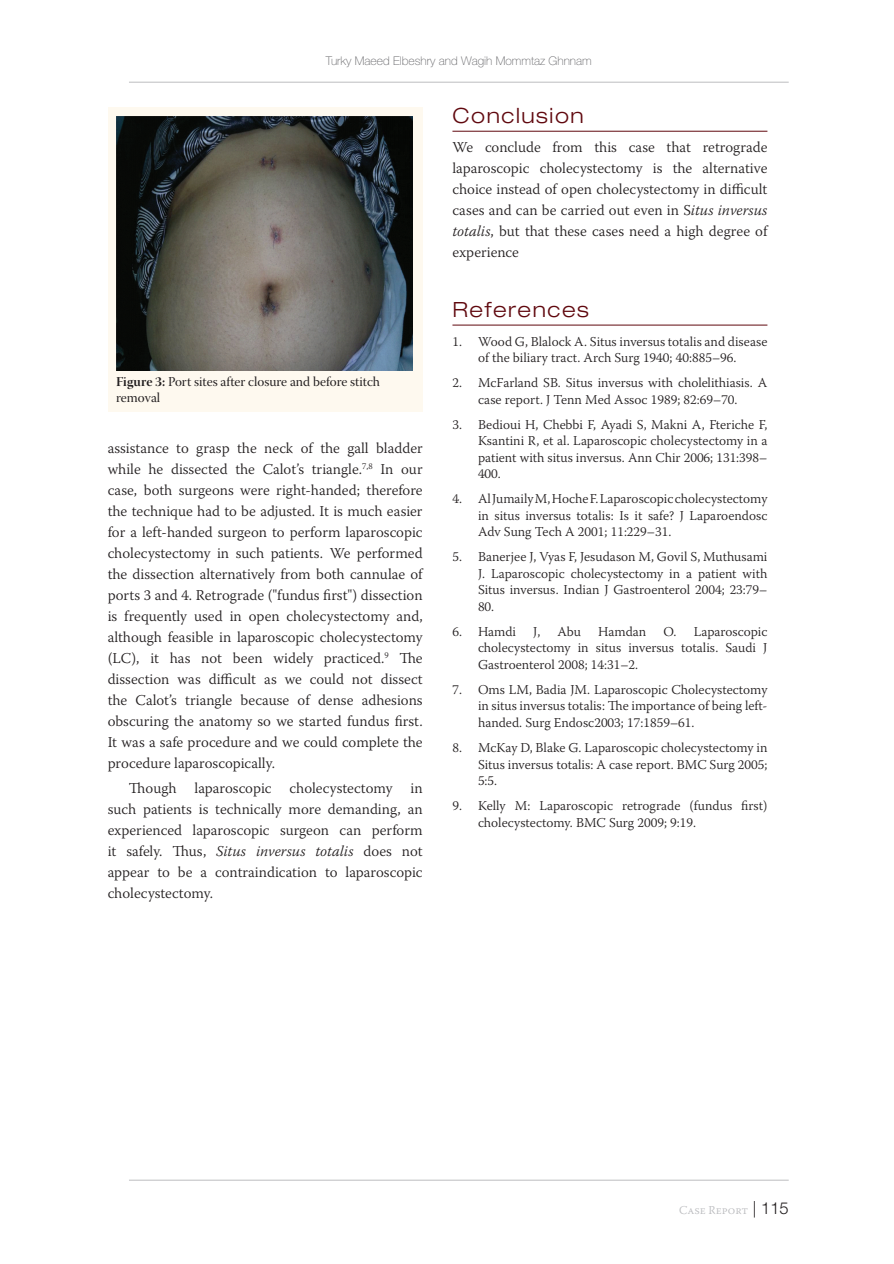
<style>
.page{position:relative;width:894px;height:1264px;background:#fff}
.page>*{position:absolute;margin:0;border:0;box-sizing:border-box;transform-origin:0 0}
.Heading1{font:300 expanded 21px "Helvetica Neue LT Pro";letter-spacing:.075em;color:#60080e}
.Text_Para_1{font:300 15px/21px "Warnock Pro";color:#231f20;text-align:justify}
.Text_Para_2{font:300 15px/21px "Warnock Pro";letter-spacing:-.005em;color:#231f20;text-align:justify}
.References{font:300 13.5px/16.5px "Warnock Pro";color:#231f20;text-align:justify}
.Figures{font:13.5px/15.8px "Warnock Pro Subh";color:#231f20}
.t1{font:100 12px "Helvetica Neue LT Pro";color:#636366}
.Footer_Right{font:300 12px "Warnock Pro";color:#bcbdc0}
.s1{font-family:"Warnock Pro Bold Disp"}
.s2{font-style:italic}
.s3{font-family:"Helvetica Neue LT Pro";font-size:16.5px;color:#231f20}
</style>
<div class="page">
<hr style="left:129px;top:82px;width:659px;height:1px;background:#bcbdc0">
<hr style="left:129px;top:1179px;width:659px;height:1px;background:#bcbdc0">
<hr style="left:452px;top:131px;width:315px;height:1px;background:#60080e">
<hr style="left:452px;top:325px;width:315px;height:1px;background:#60080e">
<div style="left:108px;top:108px;width:314px;height:304px;background:#fef9ef"></div>
<img style="left:116px;top:116px;width:296px;height:254px">
<p class="t1" style="left:326px;top:54px;width:267px">Turky Maeed Elbeshry and Wagih Mommtaz Ghnnam</p>
<p class="Figures" style="left:116px;top:375px;width:265px"><span class="s1">Figure 3:</span> Port sites after closure and before stitch removal</p>
<p class="Text_Para_1" style="left:108px;top:437px;width:316px">assistance to grasp the neck of the gall bladder while he dissected the Calot’s triangle.<sup>7,8</sup> In our case, both surgeons were right-handed; therefore the technique had to be adjusted. It is much easier for a left-handed surgeon to perform laparoscopic cholecystectomy in such patients. We performed the dissection alternatively from both cannulae of ports 3 and 4. Retrograde ("fundus first") dissection is frequently used in open cholecystectomy and, although feasible in laparoscopic cholecystectomy (LC), it has not been widely practiced.<sup>9</sup> The dissection was difficult as we could not dissect the Calot’s triangle because of dense adhesions obscuring the anatomy so we started fundus first.<br>It was a safe procedure and we could complete the procedure laparoscopically.</p>
<p class="Text_Para_2" style="left:108px;top:777px;width:316px;text-indent:21px">Though laparoscopic cholecystectomy in such patients is technically more demanding, an experienced laparoscopic surgeon can perform it safely. Thus, <span class="s2">Situs inversus totalis</span> does not appear to be a contraindication to laparoscopic cholecystectomy.</p>
<p class="Heading1" style="left:452px;top:103px;width:133px">Conclusion</p>
<p class="Text_Para_1" style="left:452px;top:136px;width:316px">We conclude from this case that retrograde laparoscopic cholecystectomy is the alternative choice instead of open cholecystectomy in difficult cases and can be carried out even in S<span class="s2">itus inversus totalis</span>, but that these cases need a high degree of experience</p>
<p class="Heading1" style="left:452px;top:296px;width:138px">References</p>
<p class="References" style="left:452px;top:333px;width:316px;text-align:center">1. Wood G, Blalock A. Situs inversus totalis and disease of the biliary tract. Arch Surg 1940; 40:885–96.</p>
<p class="References" style="left:452px;top:374px;width:316px;text-align:center">2. McFarland SB. Situs inversus with cholelithiasis. A case report. J Tenn Med Assoc 1989; 82:69–70.</p>
<p class="References" style="left:478px;top:416px;width:291px;text-indent:-26px">3. Bedioui H, Chebbi F, Ayadi S, Makni A, Fteriche F, Ksantini R, et al. Laparoscopic cholecystectomy in a patient with situs inversus. Ann Chir 2006; 131:398– 400.</p>
<p class="References" style="left:478px;top:490px;width:291px;text-indent:-26px">4. Al Jumaily M, Hoche F. Laparoscopic cholecystectomy in situs inversus totalis: Is it safe? J Laparoendosc Adv Sung Tech A 2001; 11:229–31.</p>
<p class="References" style="left:478px;top:548px;width:291px;text-indent:-26px">5. Banerjee J, Vyas F, Jesudason M, Govil S, Muthusami J. Laparoscopic cholecystectomy in a patient with Situs inversus. Indian J Gastroenterol 2004; 23:79– 80.</p>
<p class="References" style="left:452px;top:623px;width:65px">6. Hamdi</p>
<p class="References" style="left:533px;top:623px;width:9px">J,</p>
<p class="References" style="left:557px;top:623px;width:25px">Abu</p>
<p class="References" style="left:598px;top:623px;width:50px">Hamdan</p>
<p class="References" style="left:478px;top:623px;width:291px;text-indent:185px">O. Laparoscopic cholecystectomy in situs inversus totalis. Saudi J Gastroenterol 2008; 14:31–2.</p>
<p class="References" style="left:478px;top:681px;width:291px;text-indent:-26px">7. Oms LM, Badia JM. Laparoscopic Cholecystectomy in situs inversus totalis: The importance of being left&shy;handed. Surg Endosc2003; 17:1859–61.</p>
<p class="References" style="left:478px;top:739px;width:291px;text-indent:-26px">8. McKay D, Blake G. Laparoscopic cholecystectomy in Situs inversus totalis: A case report. BMC Surg 2005; 5:5.</p>
<p class="References" style="left:478px;top:797px;width:291px;text-indent:-26px">9. Kelly M: Laparoscopic retrograde (fundus first) cholecystectomy. BMC Surg 2009; 9:19.</p>
<p class="Footer_Right" style="left:679px;top:1203px;width:111px">Case Report <span class="s3">| 115</span></p>
</div>
